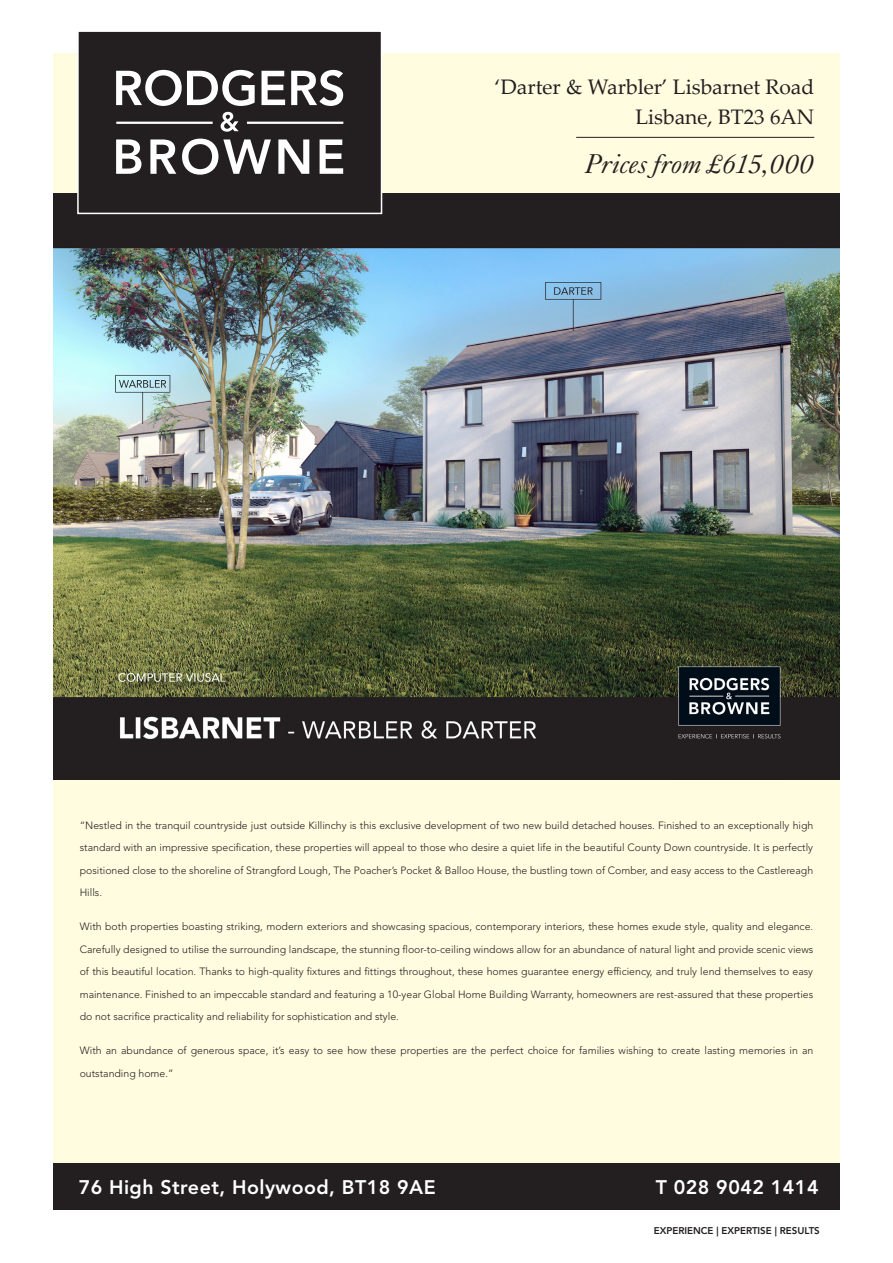
<style>
.page{position:relative;width:893px;height:1263px;background:#fff}
.page>*{position:absolute;margin:0;border:0;box-sizing:border-box;transform-origin:0 0}
.t1{font:italic 27px "Kings Caslon Display Typo";letter-spacing:.025em;color:#231f20}
.t2{font:21px "Palatino Linotype";color:#231f20}
.t3{font:800 19.5px "Avenir LT Std";letter-spacing:.025em;color:#fff}
.t4{font:300 10.5px/22.5px "Avenir LT Std";color:#231f20;text-align:justify}
.Facts_Table_Text{font:800 9.75px "Avenir LT Std";color:#231f20}
</style>
<div class="page">
<div style="left:53px;top:53px;width:787px;height:1157px;background:#fffce0"></div>
<img style="left:53px;top:193px;width:787px;height:586px">
<div style="left:53px;top:1163px;width:787px;height:47px;background:#231f20"></div>
<div style="left:76px;top:31px;width:307px;height:184px;background:#231f20"></div>
<svg style="left:116px;top:70px;width:227px;height:105px;background:#686666"></svg>
<hr style="left:116px;top:122px;width:97px;height:2px;background:#fff">
<hr style="left:247px;top:122px;width:96px;height:2px;background:#fff">
<hr style="left:576px;top:137px;width:238px;height:1px;background:#231f20">
<p class="t2" style="left:495px;top:72px;width:321px">‘Darter &amp; Warbler’ Lisbarnet Road</p>
<p class="t2" style="left:635px;top:102px;width:180px">Lisbane, BT23 6AN</p>
<p class="t1" style="left:586px;top:148px;width:230px">Prices from £615,000</p>
<p class="t4" style="left:80px;top:814px;width:735px">“Nestled in the tranquil countryside just outside Killinchy is this exclusive development of two new build detached houses. Finished to an exceptionally high standard with an impressive specification, these properties will appeal to those who desire a quiet life in the beautiful County Down countryside. It is perfectly positioned close to the shoreline of Strangford Lough, The Poacher’s Pocket &amp; Balloo House, the bustling town of Comber, and easy access to the Castlereagh Hills.</p>
<p class="t4" style="left:80px;top:915px;width:735px">With both properties boasting striking, modern exteriors and showcasing spacious, contemporary interiors, these homes exude style, quality and elegance.<br>Carefully designed to utilise the surrounding landscape, the stunning floor-to-ceiling windows allow for an abundance of natural light and provide scenic views of this beautiful location. Thanks to high-quality fixtures and fittings throughout, these homes guarantee energy efficiency, and truly lend themselves to easy maintenance. Finished to an impeccable standard and featuring a 10-year Global Home Building Warranty, homeowners are rest-assured that these properties do not sacrifice practicality and reliability for sophistication and style.</p>
<p class="t4" style="left:80px;top:1039px;width:735px">With an abundance of generous space, it’s easy to see how these properties are the perfect choice for families wishing to create lasting memories in an outstanding home.”</p>
<p class="t3" style="left:79px;top:1175px;width:359px">76 High Street, Holywood, BT18 9AE</p>
<p class="t3" style="left:656px;top:1175px;width:164px">T 028 9042 1414</p>
<p class="Facts_Table_Text" style="left:654px;top:1225px;width:168px">EXPERIENCE | EXPERTISE | RESULTS</p>
</div>
